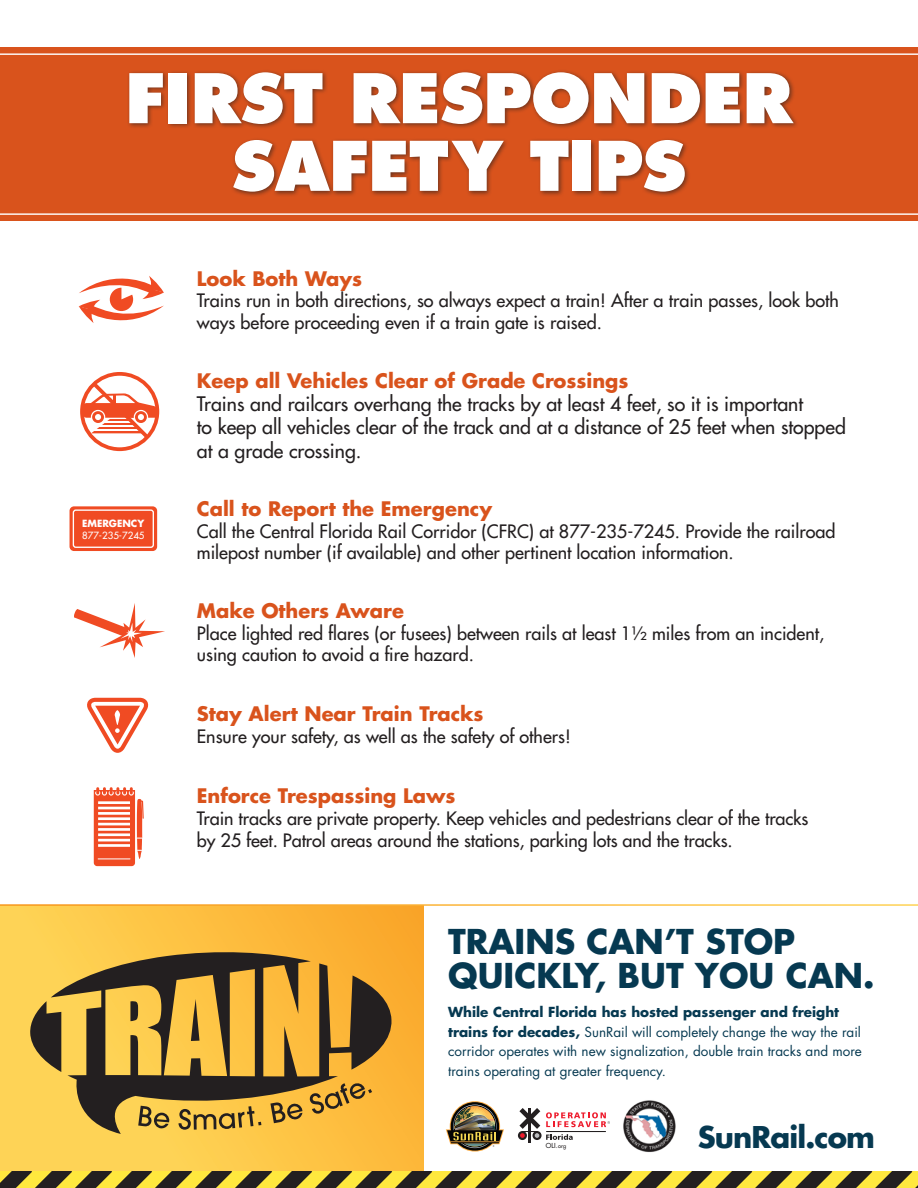
<style>
.page{position:relative;width:918px;height:1188px;background:#fff}
.page>*{position:absolute;margin:0;border:0;box-sizing:border-box;transform-origin:0 0}
.t1{font:800 66.45px "Futura Std";letter-spacing:-.01em;color:#fff}
.t2{font:700 33.3px/33.2px "Futura Std";color:#063951}
.t3{font:700 29.1px "Futura Std";letter-spacing:-.03em;color:#063951}
.t4{font:500 19.5px/23.4px "Futura Std";color:#231f20}
.t5{font:700 19.5px "Futura Std";color:#d9531c}
.t6{font:500 18px/21.6px "Futura Std";color:#231f20}
.t7{font:13.5px/19.5px "Futura Std";color:#063951}
.t8{font:500 9.75px/12.1px "Futura Std";color:#fff}
.t9{font:500 6.75px "Futura Std";color:#231f20}
.s1{font-weight:700}
.s2{font-weight:700;color:#d9531c}
.s3{font-size:5.55px}
</style>
<div class="page">
<div style="left:0;top:905px;width:423px;height:271px;background:linear-gradient(to right,#ffd85a,#fcaf31)"></div>
<div style="left:0;top:48px;width:918px;height:173px;background:#d9531c"></div>
<svg style="left:0;top:53px;width:918px;height:162px"></svg>
<div style="left:127px;top:70px;width:672px;height:127px;background:#231f20;opacity:.6"></div>
<svg style="left:79px;top:276px;width:85px;height:47px"></svg>
<div style="left:83px;top:403px;width:58px;height:15px;background:#f04b23;border-radius:4px"></div>
<div style="left:80px;top:372px;width:79px;height:79px;border:4px solid #f04b23;border-radius:50%"></div>
<svg style="left:87px;top:378px;width:72px;height:64px"></svg>
<div style="left:70px;top:506px;width:87px;height:45px;background:#f04b23;border-radius:4px"></div>
<div style="left:73px;top:509px;width:81px;height:39px;border:1px solid #fff;border-radius:2px"></div>
<svg style="left:74px;top:603px;width:91px;height:55px"></svg>
<svg style="left:0;top:1171px;width:918px;height:17px"></svg>
<hr style="left:546px;top:1131px;width:60px;height:1px;background:#231f20">
<svg style="left:546px;top:1112px;width:64px;height:15px"></svg>
<hr style="left:528px;top:1108px;width:3px;height:35px;background:#231f20">
<svg style="left:533px;top:1131px;width:9px;height:9px"></svg>
<svg style="left:518px;top:1108px;width:22px;height:32px"></svg>
<svg style="left:546px;top:1134px;width:27px;height:6px"></svg>
<img style="left:623px;top:1100px;width:53px;height:52px">
<img style="left:446px;top:1101px;width:58px;height:51px">
<svg style="left:30px;top:1001px;width:21px;height:71px"></svg>
<svg style="left:51px;top:949px;width:341px;height:185px"></svg>
<svg style="left:87px;top:697px;width:62px;height:56px"></svg>
<hr style="left:0;top:904px;width:918px;height:2px;background:#fff">
<div style="left:94px;top:787px;width:41px;height:79px;background:#f04b23;border-radius:3px"></div>
<svg style="left:94px;top:787px;width:40px;height:3px"></svg>
<hr style="left:98px;top:859px;width:32px;height:1px;background:#fff">
<svg style="left:96px;top:789px;width:48px;height:70px"></svg>
<p class="t1" style="left:125px;top:56px;width:669px">FIRST RESPONDER</p>
<p class="t1" style="left:232px;top:124px;width:456px">SAFETY TIPS</p>
<p class="t8" style="left:82px;top:517px;width:64px"><span class="s1">EMERGENCY<br></span>877-235-7245</p>
<p class="t5" style="left:197px;top:266px;width:167px">Look Both Ways</p>
<p class="t6" style="left:197px;top:290px;width:644px">Trains run in both directions, so always expect a train! After a train passes, look both ways before proceeding even if a train gate is raised.</p>
<p class="t4" style="left:197px;top:369px;width:650px"><span class="s2">Keep all Vehicles Clear of Grade Crossings<br></span>Trains and railcars overhang the tracks by at least 4 feet, so it is important<br>to keep all vehicles clear of the track and at a distance of 25 feet when stopped at a grade crossing.</p>
<p class="t5" style="left:197px;top:496px;width:297px">Call to Report the Emergency</p>
<p class="t6" style="left:197px;top:521px;width:640px">Call the Central Florida Rail Corridor (CFRC) at 877-235-7245. Provide the railroad milepost number (if available) and other pertinent location information.</p>
<p class="t5" style="left:197px;top:598px;width:209px">Make Others Aware</p>
<p class="t6" style="left:197px;top:622px;width:629px">Place lighted red flares (or fusees) between rails at least 1½ miles from an incident, using caution to avoid a fire hazard.</p>
<p class="t5" style="left:197px;top:701px;width:288px">Stay Alert Near Train Tracks</p>
<p class="t6" style="left:197px;top:726px;width:375px">Ensure your safety, as well as the safety of others!</p>
<p class="t5" style="left:197px;top:783px;width:260px">Enforce Trespassing Laws</p>
<p class="t6" style="left:197px;top:808px;width:613px">Train tracks are private property. Keep vehicles and pedestrians clear of the tracks by 25 feet. Patrol areas around the stations, parking lots and the tracks.</p>
<p class="t2" style="left:448px;top:925px;width:428px">TRAINS CAN’T STOP<br>QUICKLY, BUT YOU CAN.</p>
<p class="t7" style="left:448px;top:1003px;width:415px"><span class="s1">While Central Florida has hosted passenger and freight trains for decades,</span> SunRail will completely change the way the rail corridor operates with new signalization, double train tracks and more trains operating at greater frequency.</p>
<p class="t9" style="left:546px;top:1142px;width:22px">OLI.<span class="s3">org</span></p>
<p class="t3" style="left:698px;top:1118px;width:179px">SunRail.com</p>
</div>
